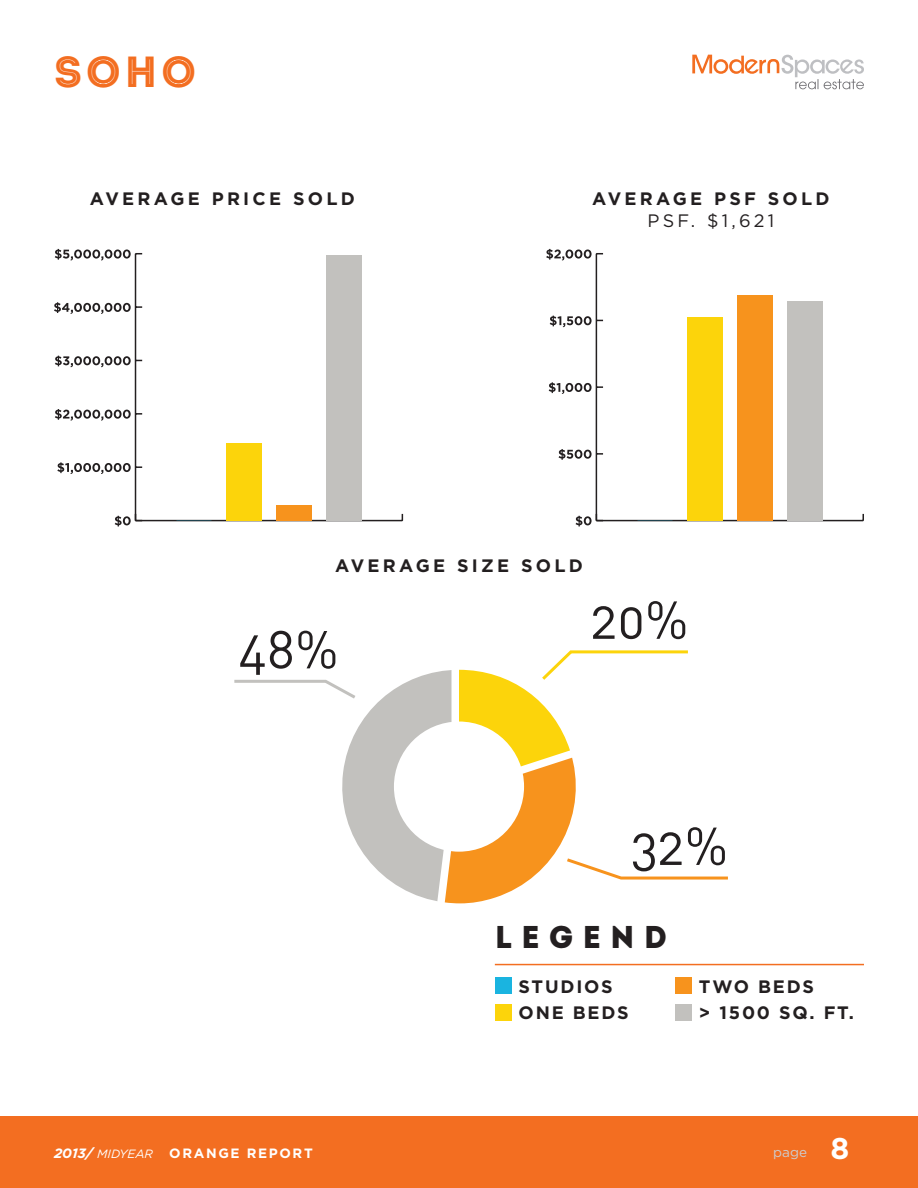
<style>
.page{position:relative;width:918px;height:1188px;background:#fff}
.page>*{position:absolute;margin:0;border:0;box-sizing:border-box;transform-origin:0 0}
.t1{font:52.5px "DIN Regular Alternate";color:#231f20}
.t2{font:43.5px "Intro Inline";color:#f36e21}
.t3{font:31.5px "Intro";letter-spacing:.28em;color:#231f20}
.t4{font:700 30px "Gotham HTF";color:#fff}
.t5{font:700 18px "Gotham HTF";letter-spacing:.18em;color:#231f20}
.t6{font:700 18px/26.4px "Gotham HTF";letter-spacing:.1em;color:#231f20}
.t7{font:18px "Gotham HTF";letter-spacing:.18em;color:#231f20}
.t8{font:700 13.5px "Gotham HTF";letter-spacing:.12em;color:#fff}
.t9{font:13.5px "Gotham HTF";color:#cdced0}
.s1{font-style:italic}
.s2{font-weight:400;font-style:italic;font-size:12px}
</style>
<div class="page">
<div style="left:0;top:1117px;width:918px;height:71px;background:#f36e21"></div>
<svg style="left:692px;top:55px;width:172px;height:34px"></svg>
<div style="left:495px;top:1004px;width:17px;height:17px;background:#fcd40b"></div>
<div style="left:495px;top:978px;width:17px;height:16px;background:#1ab4e0"></div>
<div style="left:675px;top:978px;width:17px;height:16px;background:#f7931d"></div>
<div style="left:675px;top:1004px;width:17px;height:17px;background:#c2c1be"></div>
<hr style="left:495px;top:964px;width:369px;height:1px;background:#f36e21">
<svg style="left:234px;top:650px;width:494px;height:254px"></svg>
<div style="left:394px;top:722px;width:130px;height:130px;background:#fff;border-radius:50%"></div>
<hr style="left:136px;top:520px;width:266px;height:1px;background:#231f20">
<hr style="left:135px;top:254px;width:1px;height:267px;background:#231f20">
<svg style="left:115px;top:514px;width:27px;height:12px"></svg>
<svg style="left:57px;top:462px;width:85px;height:12px"></svg>
<svg style="left:55px;top:409px;width:87px;height:12px"></svg>
<svg style="left:55px;top:356px;width:87px;height:11px"></svg>
<svg style="left:54px;top:302px;width:88px;height:12px"></svg>
<svg style="left:55px;top:249px;width:87px;height:11px"></svg>
<div style="left:326px;top:255px;width:36px;height:266px;background:#c2c1be"></div>
<div style="left:276px;top:505px;width:35px;height:16px;background:#f7931d"></div>
<div style="left:226px;top:443px;width:35px;height:78px;background:#fcd40b"></div>
<hr style="left:596px;top:520px;width:267px;height:1px;background:#231f20">
<svg style="left:862px;top:514px;width:2px;height:7px"></svg>
<hr style="left:596px;top:254px;width:1px;height:267px;background:#231f20">
<svg style="left:576px;top:514px;width:27px;height:12px"></svg>
<svg style="left:559px;top:449px;width:44px;height:11px"></svg>
<svg style="left:549px;top:382px;width:54px;height:12px"></svg>
<svg style="left:550px;top:316px;width:53px;height:11px"></svg>
<svg style="left:546px;top:249px;width:57px;height:11px"></svg>
<div style="left:787px;top:301px;width:35px;height:220px;background:#c2c1be"></div>
<div style="left:737px;top:295px;width:35px;height:226px;background:#f7931d"></div>
<div style="left:687px;top:317px;width:35px;height:204px;background:#fcd40b"></div>
<p class="t2" style="left:54px;top:45px;width:144px">SOHO</p>
<p class="t5" style="left:90px;top:188px;width:266px">AVERAGE PRICE SOLD</p>
<p class="t5" style="left:592px;top:188px;width:239px">AVERAGE PSF SOLD</p>
<p class="t7" style="left:647px;top:211px;width:128px">PSF. $1,621</p>
<p class="t5" style="left:335px;top:556px;width:249px">AVERAGE SIZE SOLD</p>
<p class="t1" style="left:238px;top:617px;width:102px">48%</p>
<p class="t1" style="left:591px;top:587px;width:99px">20%</p>
<p class="t1" style="left:631px;top:813px;width:99px">32%</p>
<h3 class="t3" style="left:495px;top:918px;width:174px">LEGEND</h3>
<p class="t8" style="left:54px;top:1145px;width:260px"><span class="s1">2013/</span> <span class="s2">MIDYEAR</span> ORANGE REPORT</p>
<p class="t6" style="left:519px;top:973px;width:96px">STUDIOS</p>
<p class="t6" style="left:699px;top:973px;width:157px">TWO BEDS<br>&gt; 1500 SQ. FT.</p>
<p class="t5" style="left:519px;top:1002px;width:112px">ONE BEDS</p>
<p class="t9" style="left:773px;top:1144px;width:35px">page</p>
<p class="t4" style="left:831px;top:1131px;width:20px">8</p>
</div>
